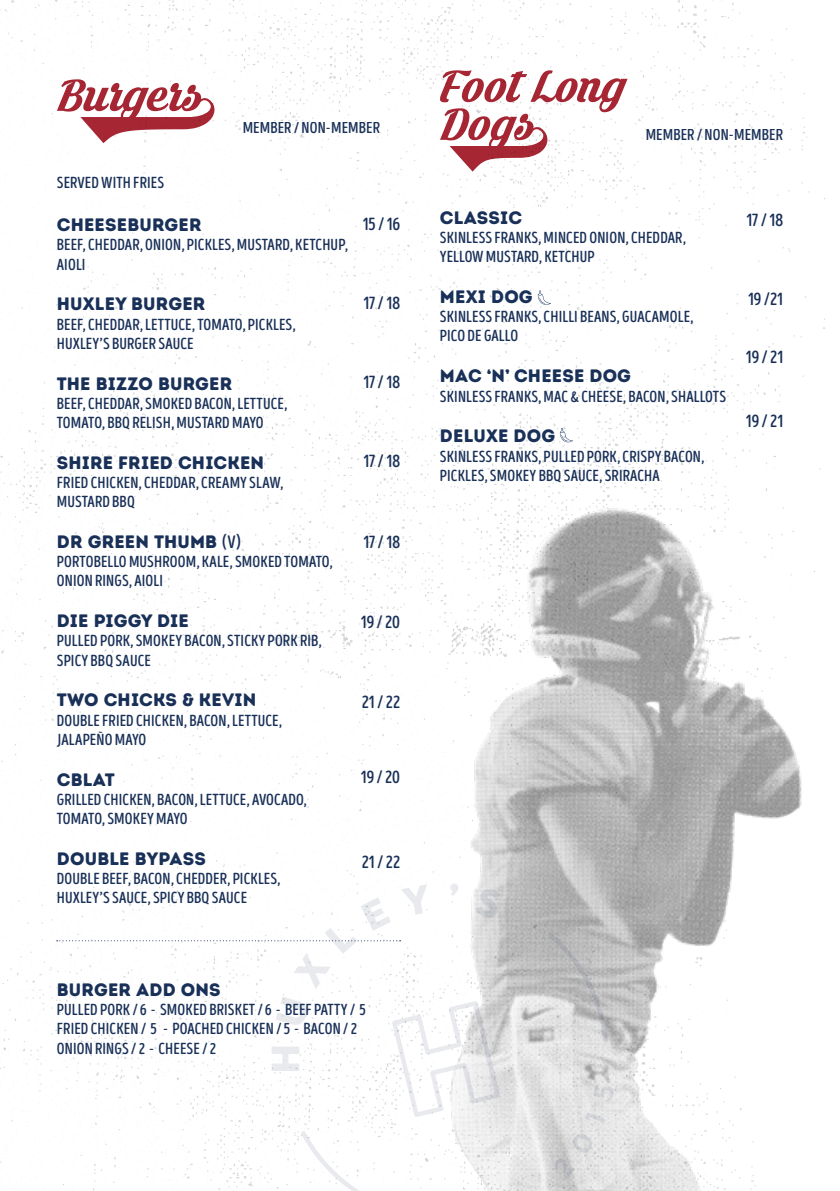
<style>
.page{position:relative;width:840px;height:1191px;background:#fff}
.page>*{position:absolute;margin:0;border:0;box-sizing:border-box;transform-origin:0 0}
.t1{font:60px "Krinkes Regular PERSONALUSE";color:#a62633}
.t2{font:18px "Intro Rust Base";letter-spacing:.01em;color:#193058}
.t3{font:18px "Intro Head B Base";color:#193058}
.t4{font:16px/19.2px "Intro Head B Base";letter-spacing:.01em;color:#193058}
.s1{font-family:"Intro Head B Base"}
</style>
<div class="page">
<img style="left:0;top:0;width:825px;height:1191px">
<img style="left:439px;top:500px;width:386px;height:691px">
<svg style="left:548px;top:933px;width:59px;height:109px;background:#c3c3c3"></svg>
<svg style="left:301px;top:1130px;width:87px;height:61px"></svg>
<svg style="left:271px;top:1046px;width:28px;height:25px"></svg>
<svg style="left:275px;top:996px;width:33px;height:30px"></svg>
<svg style="left:57px;top:884px;width:370px;height:105px"></svg>
<svg style="left:450px;top:883px;width:8px;height:12px"></svg>
<svg style="left:475px;top:888px;width:25px;height:31px"></svg>
<svg style="left:493px;top:1189px;width:20px;height:2px"></svg>
<svg style="left:553px;top:1133px;width:40px;height:47px;background:#d2d3d3"></svg>
<svg style="left:585px;top:1112px;width:20px;height:11px"></svg>
<svg style="left:593px;top:1084px;width:21px;height:17px"></svg>
<svg style="left:391px;top:1001px;width:109px;height:116px"></svg>
<svg style="left:559px;top:428px;width:13px;height:15px"></svg>
<svg style="left:537px;top:290px;width:13px;height:16px"></svg>
<h1 class="t1" style="left:57px;top:55px;width:284px">Burgers2</h1>
<p class="t4" style="left:242px;top:119px;width:139px">MEMBER / NON-MEMBER</p>
<p class="t4" style="left:57px;top:173px;width:109px">SERVED WITH FRIES</p>
<p class="t2" style="left:57px;top:213px;width:146px">CHEESEBURGER</p>
<p class="t4" style="left:57px;top:235px;width:293px">BEEF, CHEDDAR, ONION, PICKLES, MUSTARD, KETCHUP,<br>AIOLI</p>
<p class="t2" style="left:57px;top:292px;width:150px">HUXLEY BURGER</p>
<p class="t4" style="left:57px;top:315px;width:240px">BEEF, CHEDDAR, LETTUCE, TOMATO, PICKLES,<br>HUXLEY’S BURGER SAUCE</p>
<p class="t2" style="left:57px;top:372px;width:177px">THE BIZZO BURGER</p>
<p class="t4" style="left:57px;top:394px;width:232px">BEEF, CHEDDAR, SMOKED BACON, LETTUCE,<br>TOMATO, BBQ RELISH, MUSTARD MAYO</p>
<p class="t2" style="left:57px;top:451px;width:209px">SHIRE FRIED CHICKEN</p>
<p class="t4" style="left:57px;top:473px;width:228px">FRIED CHICKEN, CHEDDAR, CREAMY SLAW,<br>MUSTARD BBQ</p>
<p class="t2" style="left:57px;top:530px;width:185px">DR GREEN THUMB <span class="s1">(V)</span></p>
<p class="t4" style="left:57px;top:552px;width:277px">PORTOBELLO MUSHROOM, KALE, SMOKED TOMATO,<br>ONION RINGS, AIOLI</p>
<p class="t2" style="left:57px;top:609px;width:133px">DIE PIGGY DIE</p>
<p class="t4" style="left:57px;top:631px;width:266px">PULLED PORK, SMOKEY BACON, STICKY PORK RIB,<br>SPICY BBQ SAUCE</p>
<p class="t2" style="left:57px;top:688px;width:201px">TWO CHICKS &amp; KEVIN</p>
<p class="t4" style="left:57px;top:711px;width:227px">DOUBLE FRIED CHICKEN, BACON, LETTUCE,<br>JALAPEÑO MAYO</p>
<p class="t2" style="left:57px;top:768px;width:60px">CBLAT</p>
<p class="t4" style="left:57px;top:790px;width:251px">GRILLED CHICKEN, BACON, LETTUCE, AVOCADO,<br>TOMATO, SMOKEY MAYO</p>
<p class="t2" style="left:57px;top:847px;width:150px">DOUBLE BYPASS</p>
<p class="t4" style="left:57px;top:869px;width:225px">DOUBLE BEEF, BACON, CHEDDER, PICKLES,<br>HUXLEY’S SAUCE, SPICY BBQ SAUCE</p>
<p class="t3" style="left:362px;top:213px;width:39px">15 / 16</p>
<p class="t3" style="left:363px;top:293px;width:38px">17 / 18</p>
<p class="t3" style="left:363px;top:371px;width:38px">17 / 18</p>
<p class="t3" style="left:363px;top:451px;width:38px">17 / 18</p>
<p class="t3" style="left:363px;top:531px;width:38px">17 / 18</p>
<p class="t3" style="left:360px;top:611px;width:41px">19 / 20</p>
<p class="t3" style="left:361px;top:691px;width:40px">21 / 22</p>
<p class="t3" style="left:360px;top:766px;width:41px">19 / 20</p>
<p class="t3" style="left:361px;top:852px;width:40px">21 / 22</p>
<p class="t2" style="left:57px;top:978px;width:165px">BURGER ADD ONS</p>
<p class="t4" style="left:57px;top:1000px;width:310px">PULLED PORK / 6 - SMOKED BRISKET / 6 - BEEF PATTY / 5<br>FRIED CHICKEN / 5 - POACHED CHICKEN / 5 - BACON / 2<br>ONION RINGS / 2 - CHEESE / 2</p>
<h1 class="t1" style="left:439px;top:46px;width:187px">Foot Long</h1>
<h1 class="t1" style="left:439px;top:84px;width:191px">Dogs1</h1>
<p class="t4" style="left:645px;top:126px;width:139px">MEMBER / NON-MEMBER</p>
<p class="t2" style="left:439px;top:206px;width:84px">CLASSIC</p>
<p class="t4" style="left:439px;top:228px;width:247px">SKINLESS FRANKS, MINCED ONION, CHEDDAR,<br>YELLOW MUSTARD, KETCHUP</p>
<p class="t2" style="left:439px;top:285px;width:94px">MEXI DOG</p>
<p class="t4" style="left:439px;top:307px;width:255px">SKINLESS FRANKS, CHILLI BEANS, GUACAMOLE,<br>PICO DE GALLO</p>
<p class="t2" style="left:439px;top:364px;width:192px">MAC ‘N’ CHEESE DOG</p>
<p class="t4" style="left:439px;top:387px;width:287px">SKINLESS FRANKS, MAC &amp; CHEESE, BACON, SHALLOTS</p>
<p class="t2" style="left:439px;top:424px;width:117px">DELUXE DOG</p>
<p class="t4" style="left:439px;top:447px;width:266px">SKINLESS FRANKS, PULLED PORK, CRISPY BACON,<br>PICKLES, SMOKEY BBQ SAUCE, SRIRACHA</p>
<p class="t3" style="left:746px;top:210px;width:38px">17 / 18</p>
<p class="t3" style="left:747px;top:288px;width:36px">19 /21</p>
<p class="t3" style="left:745px;top:346px;width:39px">19 / 21</p>
<p class="t3" style="left:745px;top:411px;width:39px">19 / 21</p>
</div>
